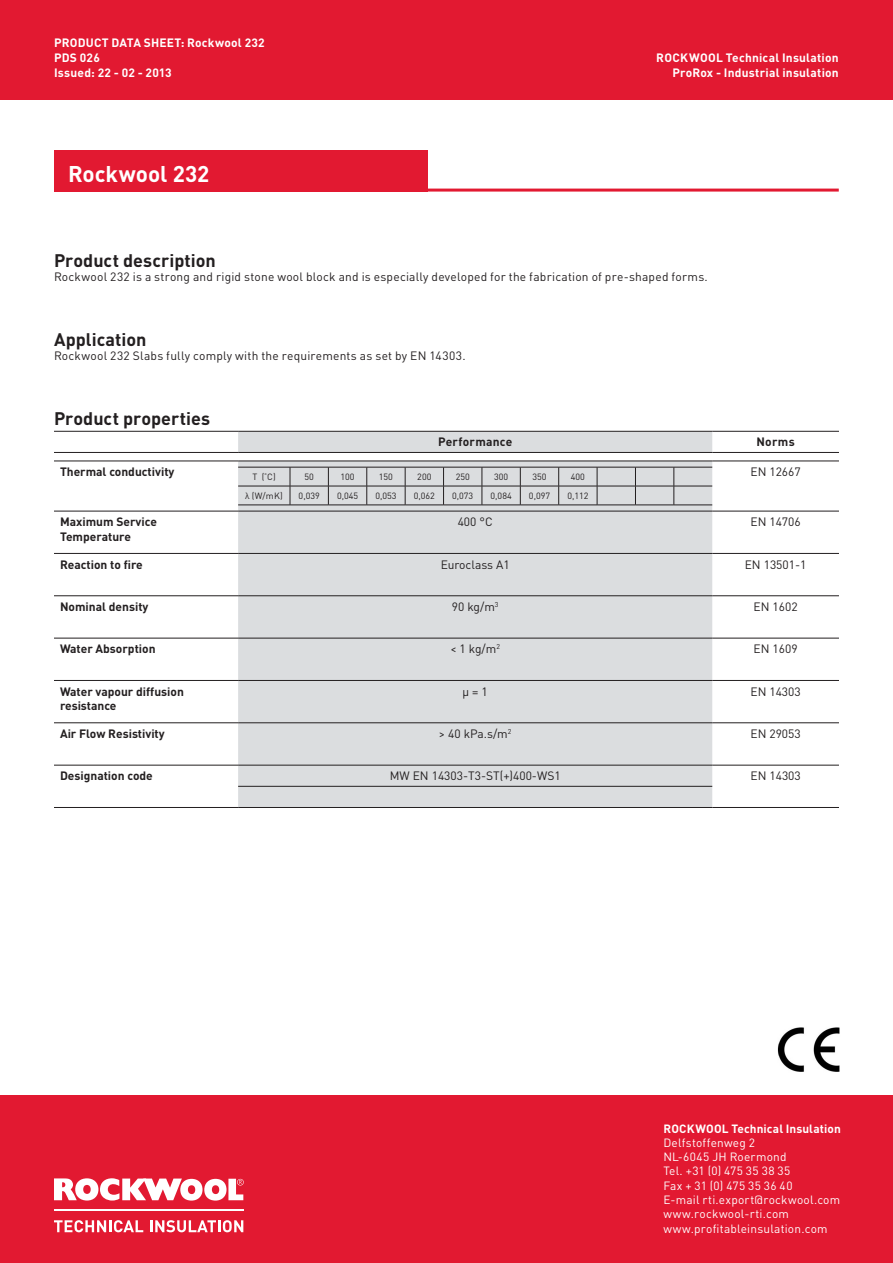
<style>
.page{position:relative;width:893px;height:1263px;background:#fff}
.page>*{position:absolute;margin:0;border:0;box-sizing:border-box;transform-origin:0 0}
.t1{font:700 22.5px "DIN Pro";color:#fff}
.t2{font:700 18px "DIN Pro";color:#231f20}
.t3{font:12px "DIN Pro";letter-spacing:.015em;color:#231f20}
.t4{font:700 12px/14.4px "DIN Pro";color:#231f20}
.t5{font:700 12px/15px "DIN Pro";letter-spacing:.02em;color:#fff;text-align:right}
.t6{font:700 12px "DIN Pro";letter-spacing:.02em;color:#231f20}
.t7{font:11.85px/14.2px "DIN Pro";letter-spacing:.02em;color:#fff}
.t8{font:700 11.85px "DIN Pro";letter-spacing:.01em;color:#fff}
.t9{font:9px "DIN Pro";color:#231f20}
</style>
<div class="page">
<div style="left:0;top:0;width:893px;height:100px;background:#e21931"></div>
<div style="left:54px;top:150px;width:373px;height:42px;background:#e21931"></div>
<div style="left:0;top:1095px;width:893px;height:168px;background:#e21931"></div>
<hr style="left:327px;top:189px;width:512px;height:3px;background:#e21931">
<img style="left:777px;top:1027px;width:63px;height:45px">
<svg style="left:54px;top:1178px;width:190px;height:22px"></svg>
<hr style="left:54px;top:1209px;width:189px;height:2px;background:#fff">
<svg style="left:54px;top:1220px;width:89px;height:12px"></svg>
<svg style="left:150px;top:1220px;width:93px;height:12px"></svg>
<div style="left:238px;top:432px;width:474px;height:375px;background:#dbdddf"></div>
<hr style="left:54px;top:461px;width:184px;height:1px;background:#231f20">
<hr style="left:238px;top:461px;width:474px;height:1px;background:#231f20">
<hr style="left:712px;top:461px;width:127px;height:1px;background:#231f20">
<hr style="left:54px;top:511px;width:184px;height:1px;background:#231f20">
<hr style="left:238px;top:511px;width:474px;height:1px;background:#231f20">
<hr style="left:712px;top:511px;width:127px;height:1px;background:#231f20">
<hr style="left:54px;top:553px;width:184px;height:1px;background:#231f20">
<hr style="left:238px;top:553px;width:474px;height:1px;background:#231f20">
<hr style="left:712px;top:553px;width:127px;height:1px;background:#231f20">
<hr style="left:54px;top:595px;width:184px;height:1px;background:#231f20">
<hr style="left:238px;top:595px;width:474px;height:1px;background:#231f20">
<hr style="left:712px;top:595px;width:127px;height:1px;background:#231f20">
<hr style="left:54px;top:638px;width:184px;height:1px;background:#231f20">
<hr style="left:238px;top:638px;width:474px;height:1px;background:#231f20">
<hr style="left:712px;top:638px;width:127px;height:1px;background:#231f20">
<hr style="left:54px;top:680px;width:184px;height:1px;background:#231f20">
<hr style="left:238px;top:680px;width:474px;height:1px;background:#231f20">
<hr style="left:712px;top:680px;width:127px;height:1px;background:#231f20">
<hr style="left:54px;top:722px;width:184px;height:1px;background:#231f20">
<hr style="left:712px;top:722px;width:127px;height:1px;background:#231f20">
<hr style="left:54px;top:765px;width:184px;height:1px;background:#231f20">
<hr style="left:712px;top:765px;width:127px;height:1px;background:#231f20">
<hr style="left:54px;top:431px;width:184px;height:1px;background:#231f20">
<hr style="left:712px;top:431px;width:127px;height:1px;background:#231f20">
<hr style="left:54px;top:452px;width:184px;height:1px;background:#231f20">
<hr style="left:712px;top:452px;width:127px;height:1px;background:#231f20">
<hr style="left:238px;top:722px;width:474px;height:1px;background:#231f20">
<hr style="left:238px;top:765px;width:474px;height:1px;background:#231f20">
<hr style="left:238px;top:786px;width:474px;height:1px;background:#231f20">
<hr style="left:238px;top:431px;width:474px;height:1px;background:#231f20">
<hr style="left:238px;top:452px;width:474px;height:1px;background:#231f20">
<hr style="left:54px;top:807px;width:184px;height:1px;background:#231f20">
<hr style="left:238px;top:807px;width:474px;height:1px;background:#231f20">
<hr style="left:712px;top:807px;width:127px;height:1px;background:#231f20">
<hr style="left:238px;top:467px;width:52px;height:1px;background:#231f20">
<hr style="left:290px;top:467px;width:38px;height:1px;background:#231f20">
<hr style="left:328px;top:467px;width:39px;height:1px;background:#231f20">
<hr style="left:367px;top:467px;width:38px;height:1px;background:#231f20">
<hr style="left:405px;top:467px;width:39px;height:1px;background:#231f20">
<hr style="left:444px;top:467px;width:38px;height:1px;background:#231f20">
<hr style="left:482px;top:467px;width:38px;height:1px;background:#231f20">
<hr style="left:520px;top:467px;width:39px;height:1px;background:#231f20">
<hr style="left:559px;top:467px;width:38px;height:1px;background:#231f20">
<hr style="left:597px;top:467px;width:38px;height:1px;background:#231f20">
<hr style="left:635px;top:467px;width:39px;height:1px;background:#231f20">
<hr style="left:674px;top:467px;width:38px;height:1px;background:#231f20">
<hr style="left:238px;top:486px;width:52px;height:1px;background:#231f20">
<hr style="left:290px;top:486px;width:38px;height:1px;background:#231f20">
<svg style="left:290px;top:467px;width:1px;height:38px"></svg>
<hr style="left:328px;top:486px;width:39px;height:1px;background:#231f20">
<svg style="left:328px;top:467px;width:1px;height:38px"></svg>
<hr style="left:367px;top:486px;width:38px;height:1px;background:#231f20">
<svg style="left:366px;top:467px;width:1px;height:38px"></svg>
<hr style="left:405px;top:486px;width:39px;height:1px;background:#231f20">
<svg style="left:405px;top:467px;width:1px;height:38px"></svg>
<hr style="left:444px;top:486px;width:38px;height:1px;background:#231f20">
<svg style="left:443px;top:467px;width:1px;height:38px"></svg>
<hr style="left:482px;top:486px;width:38px;height:1px;background:#231f20">
<svg style="left:482px;top:467px;width:1px;height:38px"></svg>
<hr style="left:520px;top:486px;width:39px;height:1px;background:#231f20">
<svg style="left:520px;top:467px;width:1px;height:38px"></svg>
<hr style="left:559px;top:486px;width:38px;height:1px;background:#231f20">
<svg style="left:558px;top:467px;width:1px;height:38px"></svg>
<hr style="left:597px;top:486px;width:38px;height:1px;background:#231f20">
<svg style="left:597px;top:467px;width:1px;height:38px"></svg>
<hr style="left:635px;top:486px;width:39px;height:1px;background:#231f20">
<svg style="left:635px;top:467px;width:1px;height:38px"></svg>
<hr style="left:674px;top:486px;width:38px;height:1px;background:#231f20">
<svg style="left:674px;top:467px;width:1px;height:38px"></svg>
<hr style="left:238px;top:505px;width:52px;height:1px;background:#231f20">
<hr style="left:290px;top:505px;width:38px;height:1px;background:#231f20">
<hr style="left:328px;top:505px;width:39px;height:1px;background:#231f20">
<hr style="left:367px;top:505px;width:38px;height:1px;background:#231f20">
<hr style="left:405px;top:505px;width:39px;height:1px;background:#231f20">
<hr style="left:444px;top:505px;width:38px;height:1px;background:#231f20">
<hr style="left:482px;top:505px;width:38px;height:1px;background:#231f20">
<hr style="left:520px;top:505px;width:39px;height:1px;background:#231f20">
<hr style="left:559px;top:505px;width:38px;height:1px;background:#231f20">
<hr style="left:597px;top:505px;width:38px;height:1px;background:#231f20">
<hr style="left:635px;top:505px;width:39px;height:1px;background:#231f20">
<hr style="left:674px;top:505px;width:38px;height:1px;background:#231f20">
<p class="t5" style="left:54px;top:35px;width:212px;text-align:left">PRODUCT DATA SHEET: Rockwool 232<br>PDS 026<br>Issued: 22 - 02 - 2013</p>
<h1 class="t1" style="left:68px;top:159px;width:143px">Rockwool 232</h1>
<p class="t5" style="left:656px;top:50px;width:184px">Rockwool Technical Insulation<br>ProRox - Industrial insulation</p>
<h2 class="t2" style="left:54px;top:248px;width:163px">Product description</h2>
<p class="t3" style="left:54px;top:269px;width:655px">Rockwool 232 is a strong and rigid stone wool block and is especially developed for the fabrication of pre-shaped forms.</p>
<h2 class="t2" style="left:54px;top:327px;width:94px">Application</h2>
<p class="t3" style="left:54px;top:348px;width:413px">Rockwool 232 Slabs fully comply with the requirements as set by EN 14303.</p>
<h2 class="t2" style="left:54px;top:406px;width:158px">Product properties</h2>
<p class="t6" style="left:438px;top:434px;width:76px">Performance</p>
<p class="t4" style="left:756px;top:434px;width:40px">Norms</p>
<p class="t4" style="left:60px;top:464px;width:116px">Thermal conductivity</p>
<p class="t9" style="left:252px;top:471px;width:25px">T (<sup>°</sup>C)</p>
<p class="t9" style="left:304px;top:471px;width:11px">50</p>
<p class="t9" style="left:341px;top:471px;width:16px">100</p>
<p class="t9" style="left:379px;top:471px;width:16px">150</p>
<p class="t9" style="left:417px;top:471px;width:16px">200</p>
<p class="t9" style="left:456px;top:471px;width:16px">250</p>
<p class="t9" style="left:494px;top:471px;width:16px">300</p>
<p class="t9" style="left:532px;top:471px;width:16px">350</p>
<p class="t9" style="left:571px;top:471px;width:16px">400</p>
<p class="t9" style="left:245px;top:489px;width:39px">λ (W/mK)</p>
<p class="t9" style="left:299px;top:489px;width:23px">0,039</p>
<p class="t9" style="left:337px;top:489px;width:23px">0,045</p>
<p class="t9" style="left:375px;top:489px;width:23px">0,053</p>
<p class="t9" style="left:414px;top:489px;width:23px">0,062</p>
<p class="t9" style="left:452px;top:489px;width:23px">0,073</p>
<p class="t9" style="left:491px;top:489px;width:23px">0,084</p>
<p class="t9" style="left:529px;top:489px;width:23px">0,097</p>
<p class="t9" style="left:567px;top:489px;width:23px">0,112</p>
<p class="t3" style="left:750px;top:464px;width:52px">EN 12667</p>
<p class="t4" style="left:60px;top:514px;width:98px">Maximum Service<br>Temperature</p>
<p class="t3" style="left:458px;top:514px;width:36px">400 °C</p>
<p class="t3" style="left:750px;top:514px;width:52px">EN 14706</p>
<p class="t4" style="left:60px;top:557px;width:84px">Reaction to fire</p>
<p class="t3" style="left:441px;top:556px;width:70px">Euroclass A1</p>
<p class="t3" style="left:745px;top:556px;width:63px">EN 13501-1</p>
<p class="t4" style="left:60px;top:599px;width:90px">Nominal density</p>
<p class="t3" style="left:452px;top:598px;width:48px">90 kg/m<sup>3</sup></p>
<p class="t3" style="left:754px;top:598px;width:46px">EN 1602</p>
<p class="t4" style="left:60px;top:641px;width:97px">Water Absorption</p>
<p class="t3" style="left:450px;top:641px;width:51px">&lt; 1 kg/m<sup>2</sup></p>
<p class="t3" style="left:754px;top:641px;width:46px">EN 1609</p>
<p class="t4" style="left:60px;top:684px;width:125px">Water vapour diffusion resistance</p>
<p class="t3" style="left:463px;top:683px;width:27px">µ = 1</p>
<p class="t3" style="left:750px;top:683px;width:52px">EN 14303</p>
<p class="t4" style="left:60px;top:726px;width:106px">Air Flow Resistivity</p>
<p class="t3" style="left:439px;top:725px;width:74px">&gt; 40 kPa.s/m<sup>2</sup></p>
<p class="t3" style="left:750px;top:725px;width:52px">EN 29053</p>
<p class="t4" style="left:60px;top:768px;width:94px">Designation code</p>
<p class="t3" style="left:390px;top:768px;width:172px">MW EN 14303-T3-ST(+)400-WS1</p>
<p class="t3" style="left:750px;top:768px;width:52px">EN 14303</p>
<p class="t8" style="left:663px;top:1120px;width:179px">Rockwool Technical Insulation</p>
<p class="t7" style="left:663px;top:1135px;width:178px">Delfstoffenweg 2<br>NL-6045 JH Roermond<br>Tel. +31 (0) 475 35 38 35<br>Fax + 31 (0) 475 35 36 40<br>E-mail rti.export@rockwool.com www.rockwool-rti.com www.profitableinsulation.com</p>
</div>
